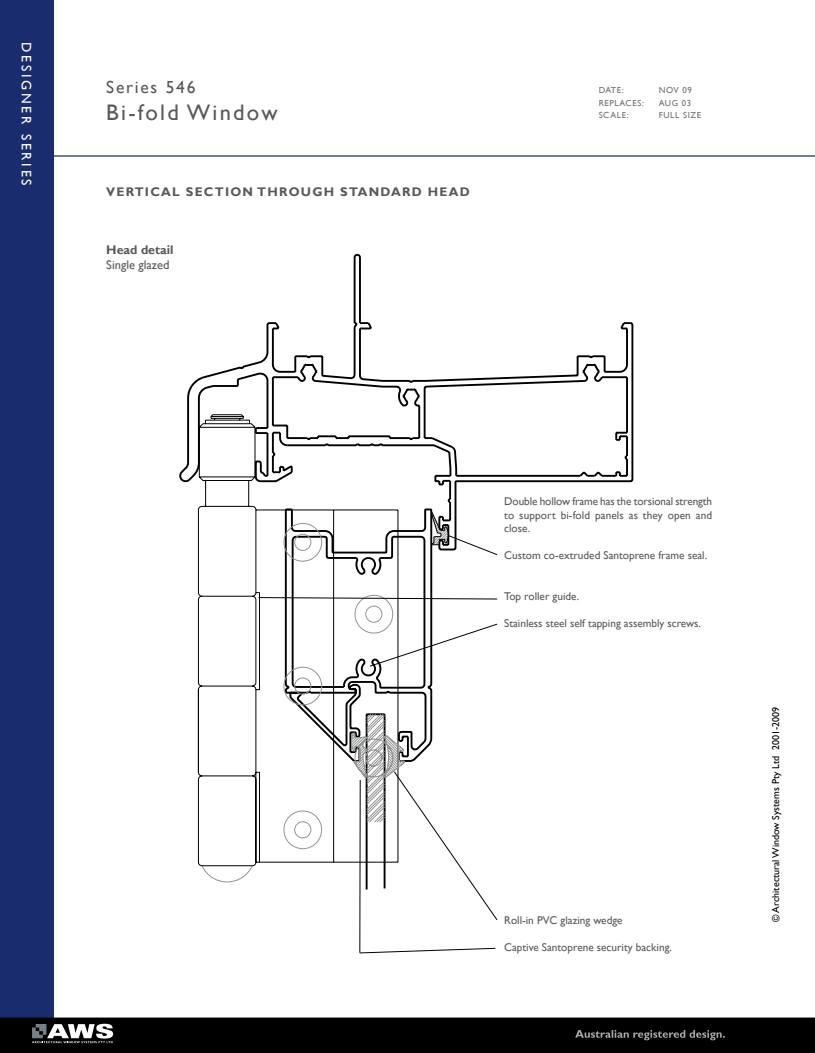
<style>
.page{position:relative;width:815px;height:1053px;background:#fff}
.page>*{position:absolute;margin:0;border:0;box-sizing:border-box;transform-origin:0 0}
.t1{font:22.5px "Gill Sans";letter-spacing:.1em;color:#58595b}
.t2{font:17.5px "Gill Sans";letter-spacing:.1em;color:#58595b}
.t3{font:13.75px "Gill Sans";letter-spacing:.2em;color:#fff}
.t4{font:700 12.5px "Gill Sans";letter-spacing:.1em;color:#58595b}
.t5{font:12.5px "Gill Sans";color:#58595b}
.t6{font:700 12.5px "Gill Sans";color:#58595b}
.t7{font:11.25px/13.5px "Gill Sans";color:#58595b;text-align:justify}
.t8{font:10px "Gill Sans";color:#000}
.t9{font:8.75px "Gill Sans";letter-spacing:.07em;color:#6d6f71}
</style>
<div class="page">
<div style="left:0;top:0;width:53px;height:1052px;background:#192c6d"></div>
<svg style="left:0;top:1017px;width:815px;height:35px;background:#0d0d0d"></svg>
<hr style="left:43px;top:155px;width:772px;height:2px;background:#192c6d">
<svg style="left:179px;top:253px;width:455px;height:630px"></svg>
<svg style="left:201px;top:866px;width:158px;height:16px"></svg>
<svg style="left:198px;top:414px;width:251px;height:452px"></svg>
<svg style="left:283px;top:523px;width:122px;height:326px"></svg>
<svg style="left:448px;top:535px;width:50px;height:20px"></svg>
<svg style="left:258px;top:597px;width:239px;height:2px"></svg>
<svg style="left:370px;top:623px;width:127px;height:43px"></svg>
<svg style="left:359px;top:771px;width:138px;height:182px"></svg>
<p class="t3" style="left:34px;top:42px;width:145px;rotate:90deg">DESIGNER SERIES</p>
<h2 class="t2" style="left:106px;top:77px;width:91px">Series 546</h2>
<h1 class="t1" style="left:106px;top:100px;width:173px">Bi-fold Window</h1>
<p class="t4" style="left:106px;top:184px;width:363px">VERTICAL SECTION THROUGH STANDARD HEAD</p>
<p class="t6" style="left:106px;top:242px;width:69px">Head detail</p>
<p class="t5" style="left:106px;top:257px;width:65px">Single glazed</p>
<p class="t9" style="left:599px;top:85px;width:13px">Date</p>
<p class="t9" style="left:622px;top:85px;width:3px">:</p>
<p class="t9" style="left:659px;top:85px;width:35px">NOV 09</p>
<p class="t9" style="left:599px;top:97px;width:13px">Replaces</p>
<p class="t9" style="left:642px;top:97px;width:12px">: aug</p>
<p class="t9" style="left:682px;top:97px;width:11px">03</p>
<p class="t9" style="left:599px;top:110px;width:12px">Scale</p>
<p class="t9" style="left:627px;top:110px;width:3px">:</p>
<p class="t9" style="left:659px;top:110px;width:44px">FULL SIZE</p>
<p class="t7" style="left:504px;top:495px;width:210px">Double hollow frame has the torsional strength to support bi-fold panels as they open and close.</p>
<p class="t7" style="left:504px;top:549px;width:204px">Custom co-extruded Santoprene frame seal.</p>
<p class="t7" style="left:504px;top:589px;width:77px">Top roller guide.</p>
<p class="t7" style="left:504px;top:616px;width:198px">Stainless steel self tapping assembly screws.</p>
<p class="t7" style="left:504px;top:913px;width:120px">Roll-in PVC glazing wedge</p>
<p class="t7" style="left:504px;top:940px;width:169px">Captive Santoprene security backing.</p>
<p class="t8" style="left:770px;top:921px;width:216px;rotate:-90deg">© Architectural Window Systems Pty Ltd 2001-2009</p>
</div>
